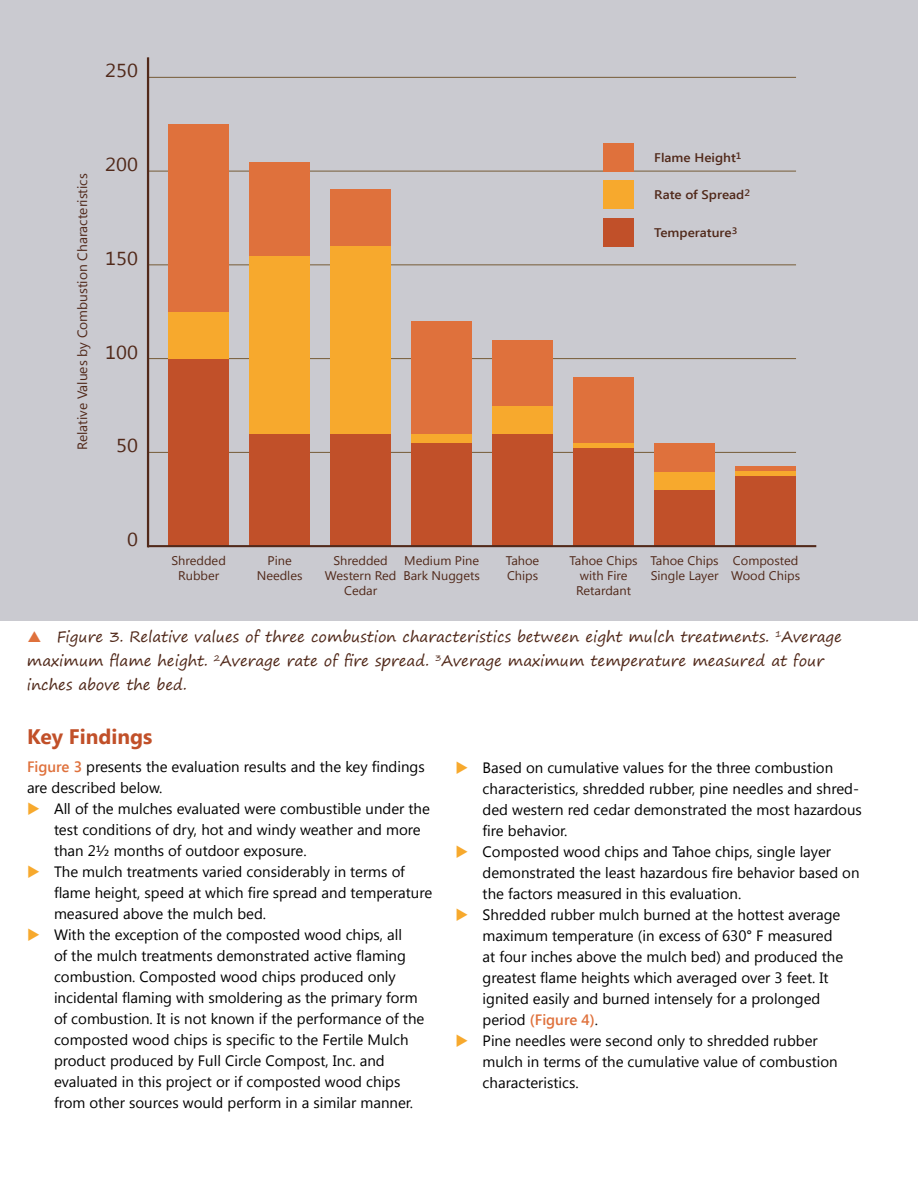
<style>
.page{position:relative;width:918px;height:1188px;background:#fff}
.page>*{position:absolute;margin:0;border:0;box-sizing:border-box;transform-origin:0 0}
.t1{font:700 21px "Segoe UI";color:#c15029}
.t2{font:18.75px "Segoe UI";color:#51291a;scale:1.08 1}
.t3{font:15px/21px "Segoe UI";color:#000}
.t4{font:15px/24px "Segoe Print";color:#51291a}
.t5{font:13.5px "Segoe UI";color:#51291a}
.t6{font:12.45px/15px "Segoe UI";color:#51291a;text-align:center}
.t7{font:600 12.45px "Segoe UI";color:#51291a;scale:1.08 1}
.s1{font-weight:600;color:#df713c}
.s2{color:#f7a92d}
</style>
<div class="page">
<div style="left:0;top:0;width:918px;height:621px;background:#cacad0"></div>
<hr style="left:148px;top:452px;width:648px;height:1px;background:#725731">
<hr style="left:148px;top:358px;width:648px;height:1px;background:#725731">
<hr style="left:148px;top:265px;width:648px;height:1px;background:#725731">
<hr style="left:148px;top:77px;width:648px;height:1px;background:#725731">
<hr style="left:148px;top:171px;width:648px;height:1px;background:#725731">
<div style="left:168px;top:359px;width:61px;height:187px;background:#c15029"></div>
<div style="left:249px;top:434px;width:61px;height:112px;background:#c15029"></div>
<div style="left:168px;top:312px;width:61px;height:47px;background:#f7a92d"></div>
<div style="left:168px;top:124px;width:61px;height:188px;background:#df713c"></div>
<div style="left:330px;top:434px;width:61px;height:112px;background:#c15029"></div>
<div style="left:411px;top:443px;width:61px;height:103px;background:#c15029"></div>
<div style="left:492px;top:434px;width:61px;height:112px;background:#c15029"></div>
<div style="left:573px;top:443px;width:61px;height:103px;background:#c15029"></div>
<div style="left:654px;top:490px;width:61px;height:56px;background:#c15029"></div>
<div style="left:735px;top:471px;width:61px;height:75px;background:#c15029"></div>
<div style="left:249px;top:255px;width:61px;height:179px;background:#f7a92d"></div>
<div style="left:330px;top:246px;width:61px;height:188px;background:#f7a92d"></div>
<div style="left:411px;top:434px;width:61px;height:9px;background:#f7a92d"></div>
<div style="left:492px;top:406px;width:61px;height:28px;background:#f7a92d"></div>
<div style="left:654px;top:471px;width:61px;height:19px;background:#f7a92d"></div>
<div style="left:735px;top:471px;width:61px;height:5px;background:#f7a92d"></div>
<div style="left:249px;top:162px;width:61px;height:93px;background:#df713c"></div>
<div style="left:330px;top:190px;width:61px;height:56px;background:#df713c"></div>
<div style="left:411px;top:321px;width:61px;height:113px;background:#df713c"></div>
<div style="left:492px;top:340px;width:61px;height:66px;background:#df713c"></div>
<div style="left:573px;top:377px;width:61px;height:66px;background:#df713c"></div>
<div style="left:654px;top:443px;width:61px;height:28px;background:#df713c"></div>
<div style="left:735px;top:466px;width:61px;height:5px;background:#df713c"></div>
<div style="left:573px;top:443px;width:61px;height:5px;background:#f7a92d"></div>
<div style="left:604px;top:143px;width:30px;height:28px;background:#df713c"></div>
<div style="left:604px;top:180px;width:30px;height:29px;background:#f7a92d"></div>
<div style="left:604px;top:218px;width:30px;height:28px;background:#c15029"></div>
<hr style="left:148px;top:545px;width:668px;height:2px;background:#51291a">
<hr style="left:147px;top:57px;width:2px;height:490px;background:#51291a">
<p class="t2" style="left:105px;top:58px;width:32px">250</p>
<p class="t5" style="left:73px;top:450px;width:278px;rotate:-90deg">Relative Values by Combustion Characteristics</p>
<p class="t2" style="left:105px;top:151px;width:32px">200</p>
<p class="t2" style="left:105px;top:245px;width:32px">150</p>
<p class="t2" style="left:105px;top:339px;width:32px">100</p>
<p class="t2" style="left:116px;top:433px;width:22px">50</p>
<p class="t2" style="left:127px;top:526px;width:12px">0</p>
<p class="t7" style="left:654px;top:149px;width:82px">Flame Height<sup>1</sup></p>
<p class="t7" style="left:654px;top:186px;width:90px">Rate of Spread<sup>2</sup></p>
<p class="t7" style="left:654px;top:224px;width:78px">Temperature<sup>3</sup></p>
<p class="t6" style="left:171px;top:552px;width:56px">Shredded<br>Rubber</p>
<p class="t6" style="left:257px;top:552px;width:47px">Pine<br>Needles</p>
<p class="t6" style="left:325px;top:552px;width:73px">Shredded<br>Western Red<br>Cedar</p>
<p class="t6" style="left:403px;top:552px;width:78px;text-align:left">Medium Pine<br>Bark Nuggets</p>
<p class="t6" style="left:506px;top:552px;width:35px;text-align:left">Tahoe<br>Chips</p>
<p class="t6" style="left:570px;top:552px;width:70px">Tahoe Chips with Fire<br>Retardant</p>
<p class="t6" style="left:651px;top:552px;width:70px;text-align:left">Tahoe Chips<br>Single Layer</p>
<p class="t6" style="left:731px;top:552px;width:71px;text-align:left">Composted<br>Wood Chips</p>
<p class="t4" style="left:27px;top:624px;width:816px;text-indent:30px">Figure 3. Relative values of three combustion characteristics between eight mulch treatments. <sup>1</sup>Average maximum flame height. <sup>2</sup>Average rate of fire spread. <sup>3</sup>Average maximum temperature measured at four inches above the bed.</p>
<h1 class="t1" style="left:27px;top:722px;width:127px">Key Findings</h1>
<p class="t3" style="left:27px;top:756px;width:399px"><span class="s1">Figure 3</span> presents the evaluation results and the key findings are described below.</p>
<p class="t3" style="left:54px;top:798px;width:377px;text-indent:-27px"><span class="s2">◆</span> All of the mulches evaluated were combustible under the test conditions of dry, hot and windy weather and more than 2½ months of outdoor exposure.</p>
<p class="t3" style="left:54px;top:861px;width:380px;text-indent:-27px"><span class="s2">◆</span> The mulch treatments varied considerably in terms of flame height, speed at which fire spread and temperature measured above the mulch bed.</p>
<p class="t3" style="left:54px;top:924px;width:372px;text-indent:-27px"><span class="s2">◆</span> With the exception of the composted wood chips, all<br>of the mulch treatments demonstrated active flaming combustion. Composted wood chips produced only incidental flaming with smoldering as the primary form of combustion. It is not known if the performance of the composted wood chips is specific to the Fertile Mulch product produced by Full Circle Compost, Inc. and evaluated in this project or if composted wood chips from other sources would perform in a similar manner.</p>
<p class="t3" style="left:483px;top:757px;width:381px;text-indent:-27px"><span class="s2">◆</span> Based on cumulative values for the three combustion characteristics, shredded rubber, pine needles and shred&shy;ded western red cedar demonstrated the most hazardous fire behavior.</p>
<p class="t3" style="left:483px;top:841px;width:378px;text-indent:-27px"><span class="s2">◆</span> Composted wood chips and Tahoe chips, single layer demonstrated the least hazardous fire behavior based on the factors measured in this evaluation.</p>
<p class="t3" style="left:483px;top:904px;width:362px;text-indent:-27px"><span class="s2">◆</span> Shredded rubber mulch burned at the hottest average maximum temperature (in excess of 630° F measured at four inches above the mulch bed) and produced the greatest flame heights which averaged over 3 feet. It ignited easily and burned intensely for a prolonged period <span class="s1">(Figure 4)</span>.</p>
<p class="t3" style="left:483px;top:1030px;width:357px;text-indent:-27px"><span class="s2">◆</span> Pine needles were second only to shredded rubber mulch in terms of the cumulative value of combustion characteristics.</p>
</div>
